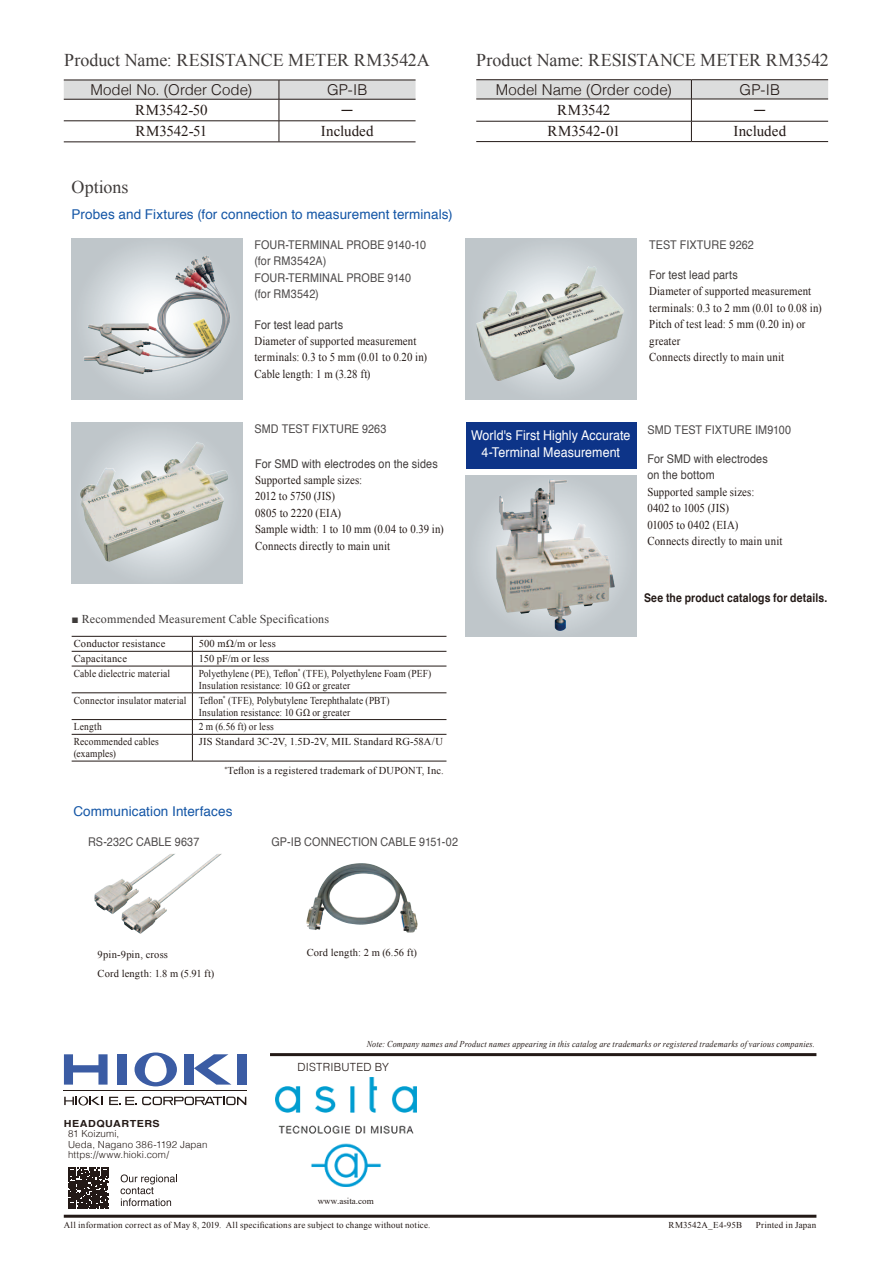
<style>
.page{position:relative;width:893px;height:1263px;background:#fff}
.page>*{position:absolute;margin:0;border:0;box-sizing:border-box;transform-origin:0 0}
.t1{font:18px "Times New Roman";letter-spacing:-.005em;color:#3f3b3a}
.t2{font:15px "Times New Roman";color:#231916}
.t3{font:300 15px "Helvetica";color:#231916}
.t4{font:13.5px "Helvetica";letter-spacing:.005em;color:#1456a6}
.t5{font:13.5px/16.5px "Helvetica";letter-spacing:.005em;color:#fff;text-align:center;scale:.92 1}
.t6{font:12px/16.5px "Times New Roman";letter-spacing:.015em;color:#231916;scale:.9 1}
.t7{font:12px/16.5px "Helvetica";letter-spacing:.01em;color:#4d4a4a;scale:.9 1}
.t8{font:12px/16.5px "Helvetica";letter-spacing:.01em;color:#3f3b3a;scale:.9 1}
.t9{font:12px "Times New Roman";letter-spacing:.015em;color:#3f3b3a}
.t10{font:700 12px "Helvetica";letter-spacing:.015em;color:#231916;scale:.87 1}
.t11{font:300 11.25px "Helvetica";letter-spacing:.015em;color:#231916}
.t12{font:10.5px/12px "Times New Roman";letter-spacing:.015em;color:#231916;scale:.9 1}
.t13{font:10.5px "Times New Roman";letter-spacing:.015em;color:#231916}
.t14{font:300 9.75px/10.5px "Helvetica";letter-spacing:.015em;color:#231916}
.t15{font:700 9.75px "Helvetica";letter-spacing:.05em;color:#231916;scale:1.1 1}
.t16{font:9px "Times New Roman";letter-spacing:.02em;color:#231916}
.t17{font:italic 9px "Times New Roman";letter-spacing:.025em;color:#231916;scale:.9 1}
.t18{font:9px "Times New Roman";color:#231916}
</style>
<div class="page">
<hr style="left:64px;top:1091px;width:183px;height:1px;background:#231916">
<svg style="left:64px;top:1054px;width:44px;height:30px"></svg>
<div style="left:118px;top:1054px;width:9px;height:30px;background:#3b5ca4"></div>
<svg style="left:135px;top:1052px;width:42px;height:34px"></svg>
<div style="left:185px;top:1054px;width:9px;height:30px;background:#3b5ca4"></div>
<svg style="left:194px;top:1054px;width:37px;height:30px"></svg>
<div style="left:238px;top:1054px;width:9px;height:30px;background:#3b5ca4"></div>
<svg style="left:64px;top:1096px;width:39px;height:9px"></svg>
<svg style="left:109px;top:1096px;width:137px;height:9px"></svg>
<hr style="left:270px;top:1053px;width:546px;height:3px;background:#231916">
<hr style="left:64px;top:1215px;width:752px;height:3px;background:#231916">
<svg style="left:68px;top:1167px;width:41px;height:42px"></svg>
<svg style="left:68px;top:1168px;width:41px;height:40px"></svg>
<svg style="left:121px;top:1174px;width:56px;height:32px"></svg>
<img style="left:322px;top:863px;width:37px;height:21px">
<svg style="left:64px;top:80px;width:352px;height:62px"></svg>
<hr style="left:64px;top:142px;width:215px;height:1px;background:#231916">
<hr style="left:279px;top:142px;width:137px;height:1px;background:#231916">
<hr style="left:476px;top:79px;width:215px;height:1px;background:#231916">
<hr style="left:691px;top:79px;width:137px;height:1px;background:#231916">
<svg style="left:476px;top:80px;width:352px;height:61px"></svg>
<hr style="left:476px;top:141px;width:215px;height:1px;background:#231916">
<hr style="left:691px;top:141px;width:137px;height:1px;background:#231916">
<svg style="left:72px;top:238px;width:170px;height:161px"></svg>
<img style="left:175px;top:255px;width:32px;height:25px">
<div style="left:466px;top:238px;width:170px;height:161px;background:linear-gradient(to right,#c3cace,#c3cace)"></div>
<img style="left:476px;top:266px;width:148px;height:115px">
<div style="left:72px;top:423px;width:170px;height:160px;background:#c0c6ca"></div>
<img style="left:80px;top:442px;width:148px;height:120px">
<div style="left:466px;top:476px;width:170px;height:160px;background:linear-gradient(to right,#c2c8cc,#c0c7cb)"></div>
<div style="left:466px;top:423px;width:171px;height:46px;background:#0d3488"></div>
<img style="left:496px;top:479px;width:119px;height:152px">
<hr style="left:72px;top:636px;width:120px;height:1px;background:#231916">
<hr style="left:192px;top:636px;width:254px;height:1px;background:#231916">
<hr style="left:72px;top:651px;width:120px;height:1px;background:#231916">
<hr style="left:192px;top:651px;width:254px;height:1px;background:#231916">
<hr style="left:72px;top:666px;width:120px;height:1px;background:#231916">
<hr style="left:192px;top:666px;width:254px;height:1px;background:#231916">
<hr style="left:72px;top:692px;width:120px;height:1px;background:#231916">
<hr style="left:192px;top:692px;width:254px;height:1px;background:#231916">
<hr style="left:72px;top:719px;width:120px;height:1px;background:#231916">
<hr style="left:192px;top:719px;width:254px;height:1px;background:#231916">
<hr style="left:72px;top:734px;width:120px;height:1px;background:#231916">
<hr style="left:192px;top:734px;width:254px;height:1px;background:#231916">
<svg style="left:192px;top:636px;width:1px;height:125px"></svg>
<hr style="left:72px;top:761px;width:120px;height:1px;background:#231916">
<hr style="left:192px;top:761px;width:254px;height:1px;background:#231916">
<img style="left:94px;top:854px;width:128px;height:80px">
<img style="left:276px;top:1078px;width:140px;height:109px">
<h1 class="t1" style="left:64px;top:48px;width:367px">Product Name: RESISTANCE METER RM3542A</h1>
<p class="t3" style="left:91px;top:77px;width:163px">Model No. (Order Code)</p>
<p class="t3" style="left:327px;top:77px;width:42px">GP-IB</p>
<p class="t2" style="left:135px;top:100px;width:74px">RM3542-50</p>
<p class="t2" style="left:342px;top:100px;width:12px">─</p>
<p class="t2" style="left:135px;top:121px;width:73px">RM3542-51</p>
<p class="t2" style="left:321px;top:121px;width:54px">Included</p>
<h1 class="t1" style="left:476px;top:48px;width:354px">Product Name: RESISTANCE METER RM3542</h1>
<p class="t3" style="left:496px;top:77px;width:177px">Model Name (Order code)</p>
<p class="t3" style="left:739px;top:77px;width:42px">GP-IB</p>
<p class="t2" style="left:557px;top:100px;width:55px">RM3542</p>
<p class="t2" style="left:754px;top:100px;width:12px">─</p>
<p class="t2" style="left:547px;top:121px;width:74px">RM3542-01</p>
<p class="t2" style="left:733px;top:121px;width:54px">Included</p>
<h1 class="t1" style="left:72px;top:175px;width:58px">Options</h1>
<p class="t4" style="left:72px;top:204px;width:382px">Probes and Fixtures (for connection to measurement terminals)</p>
<p class="t7" style="left:254px;top:237px;width:192px">FOUR-TERMINAL PROBE 9140-10 (for RM3542A)<br>FOUR-TERMINAL PROBE 9140 (for RM3542)</p>
<p class="t8" style="left:254px;top:316px;width:100px">For test lead parts</p>
<p class="t6" style="left:254px;top:332px;width:193px">Diameter of supported measurement terminals: 0.3 to 5 mm (0.01 to 0.20 in)<br>Cable length: 1 m (3.28 ft)</p>
<p class="t7" style="left:649px;top:237px;width:118px">TEST FIXTURE 9262</p>
<p class="t8" style="left:649px;top:267px;width:100px">For test lead parts</p>
<p class="t6" style="left:649px;top:283px;width:193px">Diameter of supported measurement terminals: 0.3 to 2 mm (0.01 to 0.08 in)<br>Pitch of test lead: 5 mm (0.20 in) or greater<br>Connects directly to main unit</p>
<p class="t7" style="left:254px;top:421px;width:148px">SMD TEST FIXTURE 9263</p>
<p class="t8" style="left:255px;top:456px;width:204px">For SMD with electrodes on the sides</p>
<p class="t6" style="left:255px;top:471px;width:211px">Supported sample sizes:<br>2012 to 5750 (JIS)<br>0805 to 2220 (EIA)<br>Sample width: 1 to 10 mm (0.04 to 0.39 in)<br>Connects directly to main unit</p>
<p class="t5" style="left:471px;top:427px;width:175px">World's First Highly Accurate<br>4-Terminal Measurement</p>
<p class="t7" style="left:647px;top:422px;width:161px">SMD TEST FIXTURE IM9100</p>
<p class="t8" style="left:647px;top:451px;width:135px">For SMD with electrodes on the bottom</p>
<p class="t6" style="left:647px;top:483px;width:152px">Supported sample sizes:<br>0402 to 1005 (JIS)<br>01005 to 0402 (EIA)<br>Connects directly to main unit</p>
<p class="t9" style="left:72px;top:611px;width:259px">■ Recommended Measurement Cable Specifications</p>
<p class="t13" style="left:74px;top:637px;width:93px">Conductor resistance</p>
<p class="t13" style="left:199px;top:637px;width:79px">500 mΩ/m or less</p>
<p class="t13" style="left:74px;top:652px;width:55px">Capacitance</p>
<p class="t13" style="left:199px;top:652px;width:72px">150 pF/m or less</p>
<p class="t12" style="left:74px;top:667px;width:109px">Cable dielectric material</p>
<p class="t12" style="left:199px;top:667px;width:260px">Polyethylene (PE), Teflon<sup>*</sup> (TFE), Polyethylene Foam (PEF)<br>Insulation resistance: 10 GΩ or greater</p>
<p class="t12" style="left:199px;top:694px;width:214px;text-indent:-125px">Connector insulator material Teflon<sup>*</sup> (TFE), Polybutylene Terephthalate (PBT)<br>Insulation resistance: 10 GΩ or greater</p>
<p class="t12" style="left:74px;top:721px;width:33px">Length</p>
<p class="t12" style="left:199px;top:721px;width:85px">2 m (6.56 ft) or less</p>
<p class="t12" style="left:74px;top:735px;width:96px">Recommended cables (examples)</p>
<p class="t13" style="left:199px;top:735px;width:246px">JIS Standard 3C-2V, 1.5D-2V, MIL Standard RG-58A/U</p>
<p class="t13" style="left:225px;top:764px;width:221px"><sup>*</sup>Teflon is a registered trademark of DUPONT, Inc.</p>
<p class="t4" style="left:73px;top:801px;width:161px">Communication Interfaces</p>
<p class="t7" style="left:88px;top:834px;width:125px">RS-232C CABLE 9637</p>
<p class="t7" style="left:271px;top:834px;width:209px">GP-IB CONNECTION CABLE 9151-02</p>
<p class="t10" style="left:644px;top:588px;width:212px">See the product catalogs for details.</p>
<p class="t13" style="left:98px;top:948px;width:72px">9pin-9pin, cross</p>
<p class="t13" style="left:98px;top:966px;width:118px">Cord length: 1.8 m (5.91 ft)</p>
<p class="t13" style="left:307px;top:945px;width:112px">Cord length: 2 m (6.56 ft)</p>
<p class="t17" style="left:367px;top:1038px;width:499px">Note: Company names and Product names appearing in this catalog are trademarks or registered trademarks of various companies.</p>
<p class="t15" style="left:64px;top:1115px;width:89px">HEADQUARTERS</p>
<p class="t14" style="left:68px;top:1128px;width:141px">81 Koizumi,<br>Ueda, Nagano 386-1192 Japan https://www.hioki.com/</p>
<p class="t11" style="left:298px;top:1057px;width:93px">DISTRIBUTED BY</p>
<p class="t18" style="left:318px;top:1194px;width:57px">www.asita.com</p>
<p class="t16" style="left:64px;top:1219px;width:368px">All information correct as of May 8, 2019. All specifications are subject to change without notice.</p>
<p class="t16" style="left:668px;top:1219px;width:75px">RM3542A_E4-95B</p>
<p class="t16" style="left:756px;top:1219px;width:62px">Printed in Japan</p>
</div>
